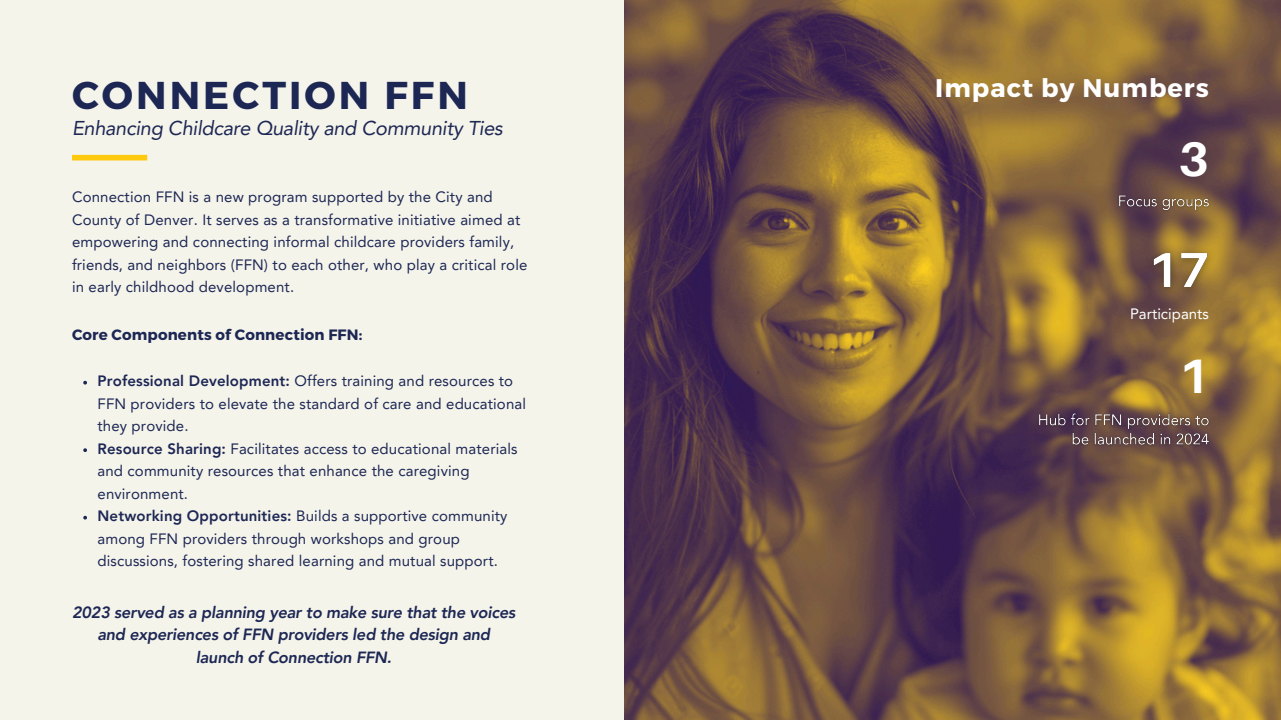
<style>
.page{position:relative;width:1281px;height:720px;background:#f5f4eb}
.page>*{position:absolute;margin:0;border:0;box-sizing:border-box;transform-origin:0 0}
.t1{font:700 48.38px "Aileron";color:#fff}
.t2{font:700 38.75px "Montserrat";letter-spacing:.08em;color:#1d2754}
.t3{font:700 25.5px "Montserrat";letter-spacing:.04em;color:#fff}
.t4{font:italic 20px "Avenir LT Pro";letter-spacing:-.015em;color:#1d2754}
.t5{font:italic 800 16.25px/22.5px "Avenir LT Pro";letter-spacing:-.015em;color:#1d2754;text-align:center}
.t6{font:15px/22.5px "Avenir LT Pro";letter-spacing:.01em;color:#1d2754}
.t7{font:700 15px "Montserrat";letter-spacing:.01em;color:#1d2754}
.t8{font:15px "Avenir LT Pro";color:#fff}
.s1{font-weight:800}
</style>
<div class="page">
<img style="left:625px;top:0;width:656px;height:720px">
<div style="left:72px;top:155px;width:75px;height:5px;background:#ffca0e"></div>
<svg style="left:83px;top:381px;width:4px;height:4px"></svg>
<svg style="left:83px;top:448px;width:4px;height:4px"></svg>
<svg style="left:83px;top:516px;width:4px;height:4px"></svg>
<img style="left:1141px;top:239px;width:81px;height:62px">
<img style="left:1114px;top:191px;width:100px;height:25px">
<img style="left:1034px;top:409px;width:179px;height:41px">
<h3 class="t2" style="left:72px;top:70px;width:397px">CONNECTION FFN</h3>
<p class="t4" style="left:72px;top:120px;width:432px">Enhancing Childcare Quality and Community Ties</p>
<h4 class="t6" style="left:72px;top:187px;width:457px">Connection FFN is a new program supported by the City and County of Denver. It serves as a transformative initiative aimed at empowering and connecting informal childcare providers family, friends, and neighbors (FFN) to each other, who play a critical role in early childhood development.</h4>
<h4 class="t7" style="left:72px;top:325px;width:292px">Core Components of Connection FFN:</h4>
<p class="t6" style="left:97px;top:371px;width:430px"><span class="s1">Professional Development:</span> Offers training and resources to<br>FFN providers to elevate the standard of care and educational they provide.</p>
<p class="t6" style="left:97px;top:439px;width:421px"><span class="s1">Resource Sharing:</span> Facilitates access to educational materials and community resources that enhance the caregiving environment.</p>
<p class="t6" style="left:97px;top:506px;width:411px"><span class="s1">Networking Opportunities:</span> Builds a supportive community among FFN providers through workshops and group discussions, fostering shared learning and mutual support.</p>
<p class="t5" style="left:72px;top:602px;width:445px">2023 served as a planning year to make sure that the voices and experiences of FFN providers led the design and launch of Connection FFN.</p>
<p class="t3" style="left:935px;top:71px;width:275px">Impact by Numbers</p>
<p class="t1" style="left:1178px;top:129px;width:32px">3</p>
<h2 class="t8" style="left:1130px;top:308px;width:80px">Participants</h2>
<p class="t1" style="left:1178px;top:346px;width:32px">1</p>
</div>
